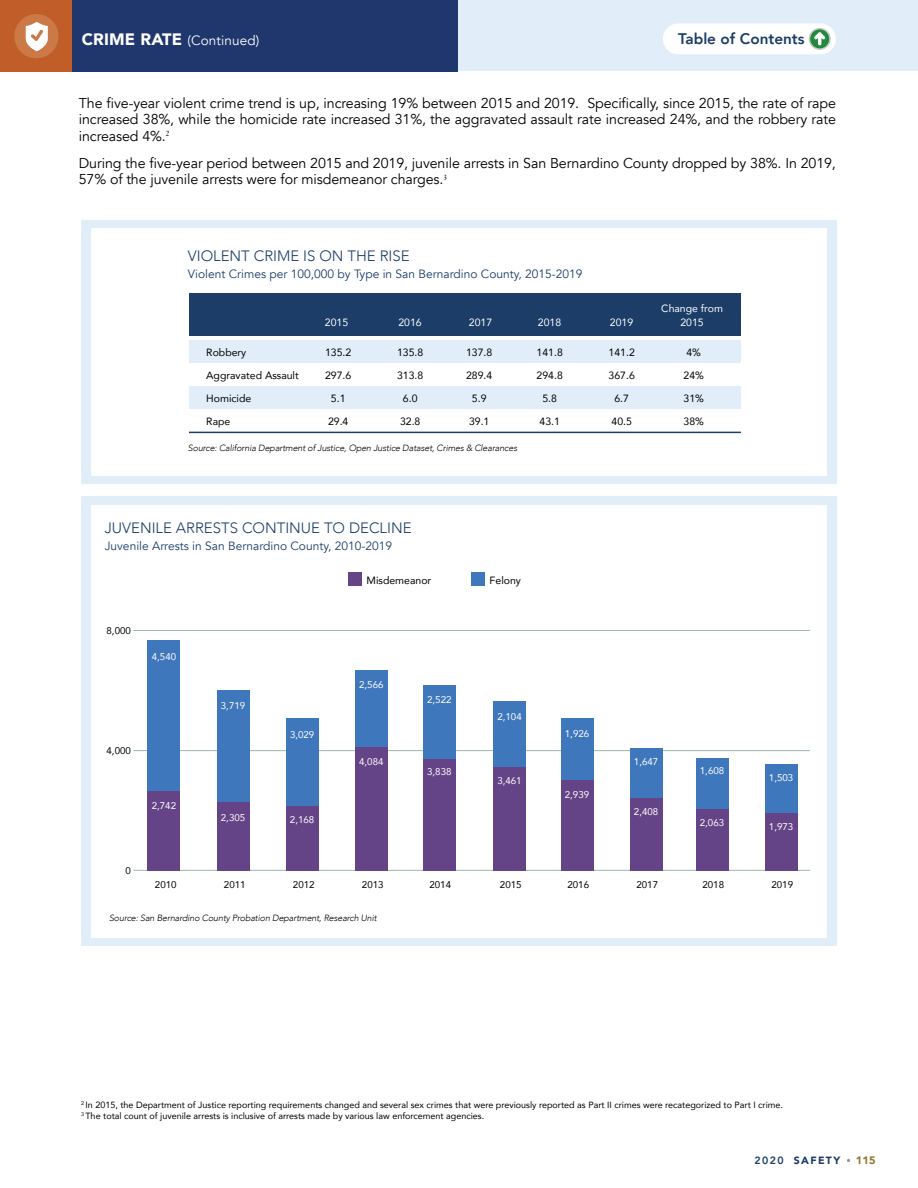
<style>
.page{position:relative;width:918px;height:1188px;background:#fff}
.page>*{position:absolute;margin:0;border:0;box-sizing:border-box;transform-origin:0 0}
.t1{font:800 15.3px "Avenir";color:#1b3d67}
.t2{font:300 15px "Avenir";color:#1b3d67}
.t3{font:14.25px/16.5px "Avenir";letter-spacing:-.01em;color:#000;text-align:justify}
.t4{font:13.5px "Avenir";letter-spacing:.01em;color:#fff}
.t5{font:12px "Avenir";color:#1b3d67}
.t6{font:900 10.8px "Avenir";color:#95732b}
.t7{font:10.5px "Avenir";color:#000}
.t8{font:10.5px "Avenir";color:#fff}
.t9{font:900 10.5px "Avenir";letter-spacing:.13em;color:#1b3d67}
.t10{font:9.75px "Avenir";color:#fff}
.t11{font:9.75px "Avenir";color:#000}
.t12{font:9px/10.8px "Avenir";color:#000}
.t13{font:italic 300 9px "Avenir";letter-spacing:-.015em;color:#000}
.s1{font-weight:900;font-size:16.5px}
.s2{font-weight:800}
</style>
<div class="page">
<div style="left:241px;top:0;width:677px;height:71px;background:#e1eef9"></div>
<div style="left:0;top:0;width:458px;height:71px;background:#1f376d"></div>
<div style="left:0;top:0;width:71px;height:71px;background:#c05d28"></div>
<div style="left:14px;top:14px;width:45px;height:44px;background:#ca7947;border-radius:50%"></div>
<div style="left:663px;top:23px;width:173px;height:31px;background:#fff;border-radius:15px"></div>
<svg style="left:809px;top:29px;width:21px;height:20px"></svg>
<div style="left:809px;top:28px;width:22px;height:22px;border:2px solid #c7c8ca;border-radius:50%"></div>
<svg style="left:814px;top:31px;width:11px;height:14px"></svg>
<div style="left:81px;top:220px;width:756px;height:264px;background:#e1eef9"></div>
<div style="left:81px;top:497px;width:756px;height:449px;background:#e1eef9"></div>
<div style="left:91px;top:228px;width:736px;height:247px;background:#fff"></div>
<div style="left:91px;top:505px;width:736px;height:433px;background:#fff"></div>
<div style="left:190px;top:293px;width:551px;height:43px;background:#1b3d67"></div>
<div style="left:190px;top:341px;width:551px;height:22px;background:#e1eef9"></div>
<div style="left:190px;top:386px;width:551px;height:22px;background:#e1eef9"></div>
<div style="left:348px;top:572px;width:13px;height:14px;background:#644486"></div>
<div style="left:471px;top:572px;width:13px;height:14px;background:#3f77bc"></div>
<hr style="left:133px;top:870px;width:677px;height:1px;background:#9bb8a8">
<hr style="left:133px;top:630px;width:677px;height:1px;background:#9bb8a8">
<hr style="left:133px;top:750px;width:677px;height:1px;background:#9bb8a8">
<div style="left:148px;top:640px;width:32px;height:151px;background:#3f77bc"></div>
<div style="left:217px;top:690px;width:32px;height:113px;background:#3f77bc"></div>
<div style="left:286px;top:719px;width:32px;height:88px;background:#3f77bc"></div>
<div style="left:355px;top:670px;width:33px;height:78px;background:#3f77bc"></div>
<div style="left:423px;top:685px;width:33px;height:74px;background:#3f77bc"></div>
<div style="left:493px;top:701px;width:33px;height:73px;background:#3f77bc"></div>
<div style="left:561px;top:718px;width:32px;height:63px;background:#3f77bc"></div>
<div style="left:630px;top:749px;width:32px;height:49px;background:#3f77bc"></div>
<div style="left:696px;top:758px;width:32px;height:51px;background:#3f77bc"></div>
<div style="left:765px;top:765px;width:32px;height:48px;background:#3f77bc"></div>
<div style="left:148px;top:791px;width:32px;height:80px;background:#644486"></div>
<div style="left:217px;top:802px;width:32px;height:69px;background:#644486"></div>
<div style="left:286px;top:806px;width:32px;height:65px;background:#644486"></div>
<div style="left:355px;top:748px;width:33px;height:123px;background:#644486"></div>
<div style="left:423px;top:759px;width:33px;height:112px;background:#644486"></div>
<div style="left:493px;top:767px;width:33px;height:104px;background:#644486"></div>
<div style="left:561px;top:780px;width:32px;height:91px;background:#644486"></div>
<div style="left:630px;top:798px;width:32px;height:73px;background:#644486"></div>
<div style="left:696px;top:809px;width:32px;height:62px;background:#644486"></div>
<div style="left:765px;top:813px;width:32px;height:58px;background:#644486"></div>
<hr style="left:189px;top:432px;width:552px;height:1px;background:#1b3d67">
<svg style="left:25px;top:22px;width:23px;height:29px"></svg>
<p class="t4" style="left:82px;top:32px;width:179px"><span class="s1">CRIME RATE</span> (Continued)</p>
<p class="t1" style="left:678px;top:27px;width:128px">Table of Contents</p>
<p class="t3" style="left:79px;top:95px;width:759px">The five-year violent crime trend is up, increasing 19% between 2015 and 2019. Specifically, since 2015, the rate of rape increased 38%, while the homicide rate increased 31%, the aggravated assault rate increased 24%, and the robbery rate increased 4%.<sup>2</sup></p>
<p class="t3" style="left:79px;top:155px;width:759px">During the five-year period between 2015 and 2019, juvenile arrests in San Bernardino County dropped by 38%. In 2019,<br>57% of the juvenile arrests were for misdemeanor charges.<sup>3</sup></p>
<p class="t2" style="left:188px;top:247px;width:223px">VIOLENT CRIME IS ON THE RISE</p>
<p class="t5" style="left:188px;top:266px;width:396px">Violent Crimes per 100,000 by Type in San Bernardino County, 2015-2019</p>
<p class="t8" style="left:661px;top:300px;width:63px">Change from</p>
<p class="t8" style="left:325px;top:314px;width:25px">2015</p>
<p class="t8" style="left:398px;top:314px;width:25px">2016</p>
<p class="t8" style="left:469px;top:314px;width:25px">2017</p>
<p class="t8" style="left:538px;top:314px;width:25px">2018</p>
<p class="t8" style="left:610px;top:314px;width:25px">2019</p>
<p class="t8" style="left:680px;top:314px;width:25px">2015</p>
<p class="t7" style="left:206px;top:344px;width:42px">Robbery</p>
<p class="t7" style="left:325px;top:344px;width:28px">135.2</p>
<p class="t7" style="left:397px;top:344px;width:28px">135.8</p>
<p class="t7" style="left:466px;top:344px;width:28px">137.8</p>
<p class="t7" style="left:537px;top:344px;width:28px">141.8</p>
<p class="t7" style="left:609px;top:344px;width:28px">141.2</p>
<p class="t7" style="left:686px;top:344px;width:16px">4%</p>
<p class="t7" style="left:206px;top:367px;width:94px">Aggravated Assault</p>
<p class="t7" style="left:325px;top:367px;width:28px">297.6</p>
<p class="t7" style="left:397px;top:367px;width:28px">313.8</p>
<p class="t7" style="left:466px;top:367px;width:28px">289.4</p>
<p class="t7" style="left:537px;top:367px;width:28px">294.8</p>
<p class="t7" style="left:609px;top:367px;width:28px">367.6</p>
<p class="t7" style="left:684px;top:367px;width:22px">24%</p>
<p class="t7" style="left:206px;top:390px;width:47px">Homicide</p>
<p class="t7" style="left:331px;top:390px;width:16px">5.1</p>
<p class="t7" style="left:403px;top:390px;width:16px">6.0</p>
<p class="t7" style="left:472px;top:390px;width:16px">5.9</p>
<p class="t7" style="left:542px;top:390px;width:16px">5.8</p>
<p class="t7" style="left:614px;top:390px;width:16px">6.7</p>
<p class="t7" style="left:684px;top:390px;width:22px">31%</p>
<p class="t7" style="left:206px;top:413px;width:26px">Rape</p>
<p class="t7" style="left:328px;top:413px;width:22px">29.4</p>
<p class="t7" style="left:400px;top:413px;width:22px">32.8</p>
<p class="t7" style="left:469px;top:413px;width:22px">39.1</p>
<p class="t7" style="left:540px;top:413px;width:22px">43.1</p>
<p class="t7" style="left:612px;top:413px;width:22px">40.5</p>
<p class="t7" style="left:684px;top:413px;width:22px">38%</p>
<p class="t13" style="left:188px;top:442px;width:331px">Source: California Department of Justice, Open Justice Dataset, Crimes &amp; Clearances</p>
<p class="t2" style="left:105px;top:519px;width:308px">JUVENILE ARRESTS CONTINUE TO DECLINE</p>
<p class="t5" style="left:105px;top:539px;width:289px">Juvenile Arrests in San Bernardino County, 2010-2019</p>
<p class="t11" style="left:107px;top:623px;width:26px">8,000</p>
<p class="t11" style="left:107px;top:743px;width:26px">4,000</p>
<p class="t11" style="left:126px;top:863px;width:7px">0</p>
<p class="t10" style="left:152px;top:648px;width:26px">4,540</p>
<p class="t10" style="left:152px;top:797px;width:26px">2,742</p>
<p class="t10" style="left:221px;top:698px;width:26px">3,719</p>
<p class="t10" style="left:290px;top:727px;width:26px">3,029</p>
<p class="t10" style="left:221px;top:810px;width:26px">2,305</p>
<p class="t10" style="left:290px;top:811px;width:26px">2,168</p>
<p class="t7" style="left:367px;top:572px;width:66px">Misdemeanor</p>
<p class="t7" style="left:490px;top:572px;width:33px">Felony</p>
<p class="t10" style="left:359px;top:677px;width:26px">2,566</p>
<p class="t10" style="left:359px;top:754px;width:26px">4,084</p>
<p class="t10" style="left:427px;top:692px;width:26px">2,522</p>
<p class="t10" style="left:427px;top:763px;width:26px">3,838</p>
<p class="t10" style="left:497px;top:709px;width:26px">2,104</p>
<p class="t10" style="left:497px;top:773px;width:26px">3,461</p>
<p class="t10" style="left:565px;top:726px;width:26px">1,926</p>
<p class="t10" style="left:565px;top:787px;width:26px">2,939</p>
<p class="t10" style="left:634px;top:754px;width:26px">1,647</p>
<p class="t10" style="left:634px;top:803px;width:26px">2,408</p>
<p class="t10" style="left:700px;top:763px;width:26px">1,608</p>
<p class="t10" style="left:700px;top:814px;width:26px">2,063</p>
<p class="t10" style="left:769px;top:769px;width:26px">1,503</p>
<p class="t10" style="left:769px;top:819px;width:26px">1,973</p>
<p class="t11" style="left:155px;top:877px;width:23px">2010</p>
<p class="t11" style="left:224px;top:877px;width:23px">2011</p>
<p class="t11" style="left:293px;top:877px;width:23px">2012</p>
<p class="t11" style="left:362px;top:877px;width:23px">2013</p>
<p class="t11" style="left:429px;top:877px;width:23px">2014</p>
<p class="t11" style="left:500px;top:877px;width:23px">2015</p>
<p class="t11" style="left:567px;top:877px;width:23px">2016</p>
<p class="t11" style="left:636px;top:877px;width:23px">2017</p>
<p class="t11" style="left:702px;top:877px;width:23px">2018</p>
<p class="t11" style="left:771px;top:877px;width:23px">2019</p>
<p class="t13" style="left:109px;top:912px;width:269px">Source: San Bernardino County Probation Department, Research Unit</p>
<p class="t12" style="left:81px;top:1100px;width:704px"><sup>2</sup> In 2015, the Department of Justice reporting requirements changed and several sex crimes that were previously reported as Part II crimes were recategorized to Part I crime.<br><sup>3</sup> The total count of juvenile arrests is inclusive of arrests made by various law enforcement agencies.</p>
<p class="t9" style="left:755px;top:1152px;width:87px"><span class="s2">2020</span> SAFETY</p>
<p class="t6" style="left:856px;top:1151px;width:22px">115</p>
</div>
